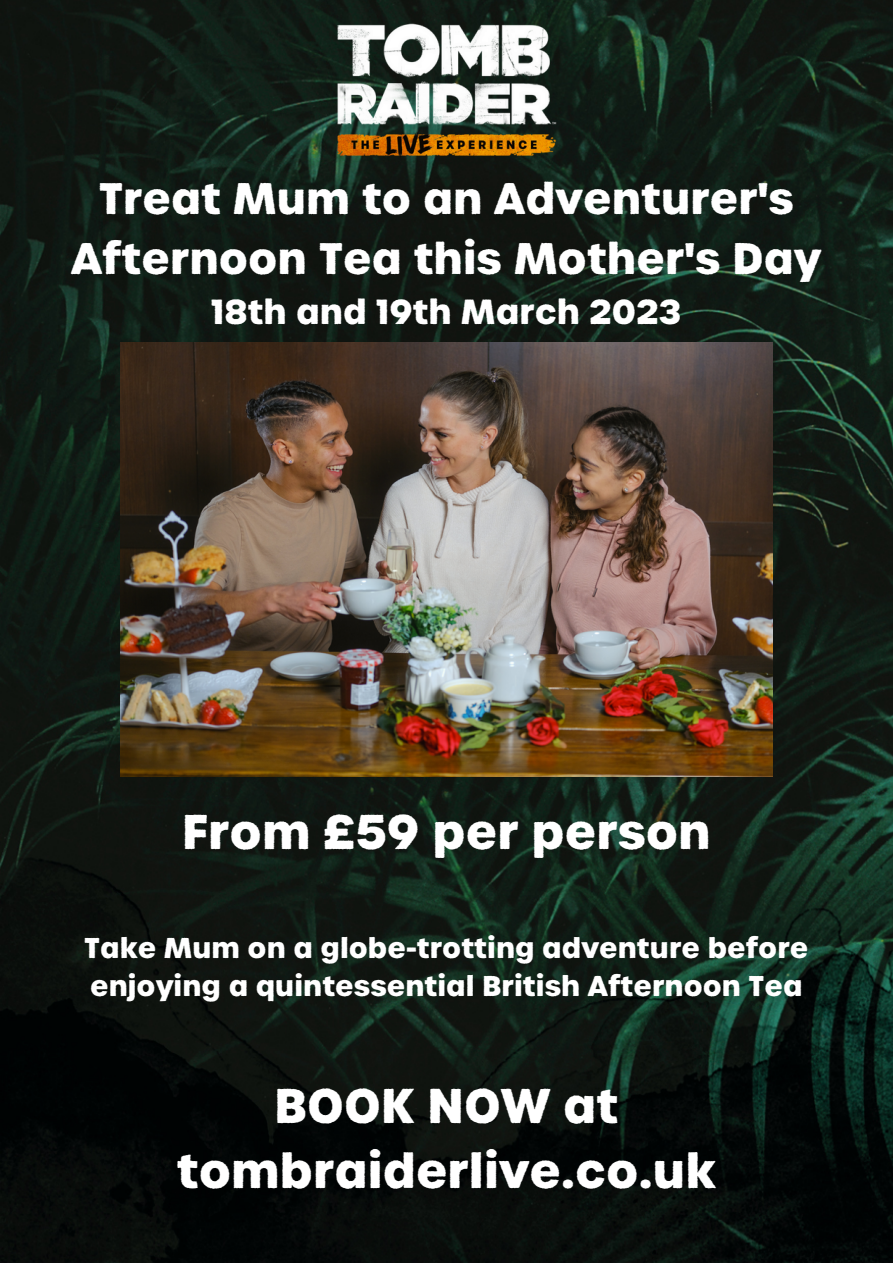
<style>
.page{position:relative;width:893px;height:1264px;background:#fff}
.page>*{position:absolute;margin:0;border:0;box-sizing:border-box;transform-origin:0 0}
.t1{font:700 47.25px/65.2px "Urbane Rough";color:#fff;text-align:center}
.t2{font:700 42.75px/59.6px "Urbane Rough";color:#fff;text-align:center}
.t3{font:700 33.75px "Urbane Rough";color:#fff}
.t4{font:700 27.75px/38.2px "Urbane Rough";color:#fff}
</style>
<div class="page">
<img style="left:0;top:0;width:892px;height:1262px">
<img style="left:121px;top:342px;width:651px;height:434px">
<img style="left:322px;top:6px;width:248px;height:166px">
<h2 class="t2" style="left:71px;top:166px;width:752px">Treat Mum to an Adventurer's<br>Afternoon Tea this Mother's Day</h2>
<p class="t3" style="left:211px;top:290px;width:471px">18th and 19th March 2023</p>
<h1 class="t1" style="left:182px;top:796px;width:530px">From £59 per person</h1>
<p class="t4" style="left:84px;top:927px;width:725px">Take Mum on a globe-trotting adventure before enjoying a quintessential British Afternoon Tea</p>
<h1 class="t1" style="left:177px;top:1070px;width:541px">BOOK NOW at tombraiderlive.co.uk</h1>
</div>
